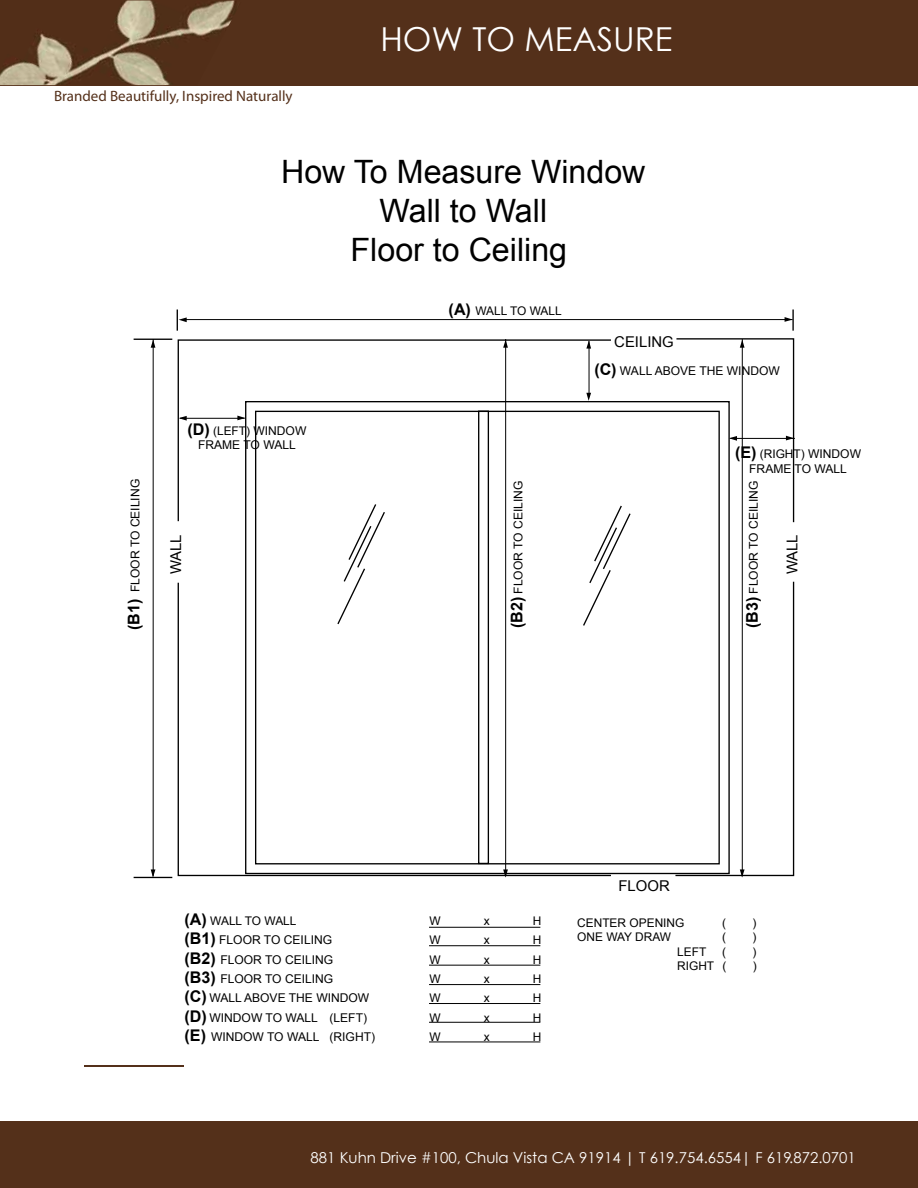
<style>
.page{position:relative;width:918px;height:1188px;background:#fff}
.page>*{position:absolute;margin:0;border:0;box-sizing:border-box;transform-origin:0 0}
.t1{font:33px "Century Gothic";color:#fff}
.t2{font:32.25px/38.7px "Arial";color:#000;text-align:center}
.t3{font:15px "Century Gothic";color:#fff}
.t4{font:15px "Myriad Pro";color:#54301a}
.t5{font:14.85px "Arial";color:#000}
.t6{font:12.15px "Arial";color:#000}
.t7{font:11.85px "Arial";color:#000}
.s1{font-weight:700;font-size:16.05px}
.s2{font-size:12.15px}
</style>
<div class="page">
<div style="left:1px;top:0;width:917px;height:86px;background:#54301a"></div>
<div style="left:0;top:1121px;width:918px;height:67px;background:#54301a"></div>
<img style="left:0;top:0;width:236px;height:85px">
<div style="left:478px;top:411px;width:11px;height:453px;border:1px solid #000"></div>
<svg style="left:343px;top:523px;width:37px;height:58px"></svg>
<svg style="left:590px;top:505px;width:41px;height:76px"></svg>
<svg style="left:177px;top:581px;width:435px;height:296px"></svg>
<svg style="left:177px;top:339px;width:435px;height:184px"></svg>
<hr style="left:792px;top:310px;width:2px;height:21px;background:#000">
<hr style="left:134px;top:339px;width:38px;height:1px;background:#000">
<hr style="left:134px;top:877px;width:38px;height:1px;background:#000">
<hr style="left:184px;top:319px;width:609px;height:1px;background:#000">
<hr style="left:180px;top:418px;width:65px;height:1px;background:#000">
<hr style="left:153px;top:339px;width:1px;height:537px;background:#000">
<hr style="left:589px;top:341px;width:1px;height:56px;background:#000">
<svg style="left:586px;top:341px;width:5px;height:8px"></svg>
<svg style="left:151px;top:869px;width:4px;height:8px"></svg>
<svg style="left:151px;top:340px;width:4px;height:8px"></svg>
<svg style="left:177px;top:310px;width:10px;height:21px"></svg>
<svg style="left:179px;top:416px;width:8px;height:5px"></svg>
<svg style="left:237px;top:416px;width:8px;height:4px"></svg>
<svg style="left:785px;top:317px;width:8px;height:5px"></svg>
<svg style="left:586px;top:393px;width:5px;height:8px"></svg>
<hr style="left:505px;top:339px;width:1px;height:537px;background:#000">
<svg style="left:503px;top:869px;width:5px;height:9px"></svg>
<svg style="left:503px;top:340px;width:5px;height:8px"></svg>
<hr style="left:742px;top:339px;width:1px;height:537px;background:#000">
<svg style="left:674px;top:580px;width:121px;height:298px"></svg>
<hr style="left:84px;top:1065px;width:100px;height:1px;background:#54301a">
<hr style="left:429px;top:927px;width:111px;height:1px;background:#000">
<hr style="left:429px;top:945px;width:111px;height:1px;background:#000">
<hr style="left:429px;top:965px;width:111px;height:1px;background:#000">
<hr style="left:429px;top:984px;width:111px;height:1px;background:#000">
<hr style="left:429px;top:1003px;width:111px;height:1px;background:#000">
<hr style="left:429px;top:1022px;width:111px;height:1px;background:#000">
<hr style="left:429px;top:1042px;width:111px;height:1px;background:#000">
<svg style="left:675px;top:338px;width:120px;height:186px"></svg>
<p class="t4" style="left:54px;top:87px;width:240px">Branded Beautifully, Inspired Naturally</p>
<h1 class="t1" style="left:380px;top:16px;width:294px">HOW TO MEASURE</h1>
<h2 class="t2" style="left:281px;top:153px;width:366px">How To Measure Window<br>Wall to Wall<br>Floor to Ceiling</h2>
<p class="t7" style="left:449px;top:304px;width:115px"><span class="s1">(A)</span> WALL TO WALL</p>
<p class="t5" style="left:614px;top:332px;width:61px">CEILING</p>
<p class="t7" style="left:187px;top:424px;width:120px"><span class="s1">(D)</span> (LEFT) <span class="s2">WINDOW</span></p>
<p class="t6" style="left:198px;top:438px;width:99px">FRAME TO WALL</p>
<p class="t6" style="left:594px;top:364px;width:187px"><span class="s1">(C)</span> WALL ABOVE THE WINDOW</p>
<p class="t7" style="left:735px;top:447px;width:128px"><span class="s1">(E)</span> (RIGHT) <span class="s2">WINDOW</span></p>
<p class="t6" style="left:749px;top:462px;width:99px">FRAME TO WALL</p>
<p class="t6" style="left:128px;top:630px;width:152px;rotate:-90deg"><span class="s1">(B1)</span> FLOOR TO CEILING</p>
<p class="t6" style="left:511px;top:628px;width:149px;rotate:-90deg"><span class="s1">(B2)</span> FLOOR TO CEILING</p>
<p class="t6" style="left:747px;top:628px;width:149px;rotate:-90deg"><span class="s1">(B3)</span> FLOOR TO CEILING</p>
<p class="t5" style="left:166px;top:574px;width:41px;rotate:-90deg">WALL</p>
<p class="t5" style="left:783px;top:574px;width:41px;rotate:-90deg">WALL</p>
<p class="t7" style="left:185px;top:914px;width:113px"><span class="s1">(A)</span> WALL TO WALL</p>
<p class="t7" style="left:429px;top:914px;width:13px">W</p>
<p class="t7" style="left:484px;top:914px;width:7px">x</p>
<p class="t7" style="left:533px;top:914px;width:10px">H</p>
<p class="t6" style="left:185px;top:933px;width:149px"><span class="s1">(B1)</span> FLOOR TO CEILING</p>
<p class="t7" style="left:429px;top:933px;width:13px">W</p>
<p class="t7" style="left:484px;top:933px;width:7px">x</p>
<p class="t7" style="left:533px;top:933px;width:10px">H</p>
<p class="t6" style="left:185px;top:953px;width:150px"><span class="s1">(B2)</span> FLOOR TO CEILING</p>
<p class="t7" style="left:429px;top:953px;width:13px">W</p>
<p class="t7" style="left:484px;top:953px;width:7px">x</p>
<p class="t7" style="left:533px;top:953px;width:10px">H</p>
<p class="t6" style="left:185px;top:972px;width:150px"><span class="s1">(B3)</span> FLOOR TO CEILING</p>
<p class="t7" style="left:429px;top:972px;width:13px">W</p>
<p class="t7" style="left:484px;top:972px;width:7px">x</p>
<p class="t7" style="left:533px;top:972px;width:10px">H</p>
<p class="t6" style="left:185px;top:991px;width:186px"><span class="s1">(C)</span> WALL ABOVE THE WINDOW</p>
<p class="t7" style="left:429px;top:991px;width:13px">W</p>
<p class="t7" style="left:484px;top:991px;width:7px">x</p>
<p class="t7" style="left:533px;top:991px;width:10px">H</p>
<p class="t6" style="left:185px;top:1010px;width:184px"><span class="s1">(D)</span> WINDOW TO WALL (LEFT)</p>
<p class="t7" style="left:429px;top:1011px;width:13px">W</p>
<p class="t7" style="left:484px;top:1011px;width:7px">x</p>
<p class="t7" style="left:533px;top:1011px;width:10px">H</p>
<p class="t6" style="left:185px;top:1030px;width:192px"><span class="s1">(E)</span> WINDOW TO WALL (RIGHT)</p>
<p class="t7" style="left:429px;top:1030px;width:13px">W</p>
<p class="t7" style="left:484px;top:1030px;width:7px">x</p>
<p class="t7" style="left:533px;top:1030px;width:10px">H</p>
<p class="t5" style="left:619px;top:876px;width:53px">FLOOR</p>
<p class="t7" style="left:577px;top:916px;width:109px">CENTER OPENING</p>
<p class="t7" style="left:722px;top:916px;width:5px">(</p>
<p class="t7" style="left:753px;top:916px;width:5px">)</p>
<p class="t7" style="left:577px;top:931px;width:95px">ONE WAY DRAW</p>
<p class="t7" style="left:722px;top:931px;width:5px">(</p>
<p class="t7" style="left:753px;top:931px;width:5px">)</p>
<p class="t7" style="left:677px;top:945px;width:31px">LEFT</p>
<p class="t7" style="left:722px;top:945px;width:5px">(</p>
<p class="t7" style="left:753px;top:945px;width:5px">)</p>
<p class="t7" style="left:677px;top:959px;width:51px">RIGHT (</p>
<p class="t7" style="left:753px;top:959px;width:5px">)</p>
<p class="t3" style="left:311px;top:1147px;width:547px">881 Kuhn Drive #100, Chula Vista CA 91914 | T 619.754.6554| F 619.872.0701</p>
</div>
